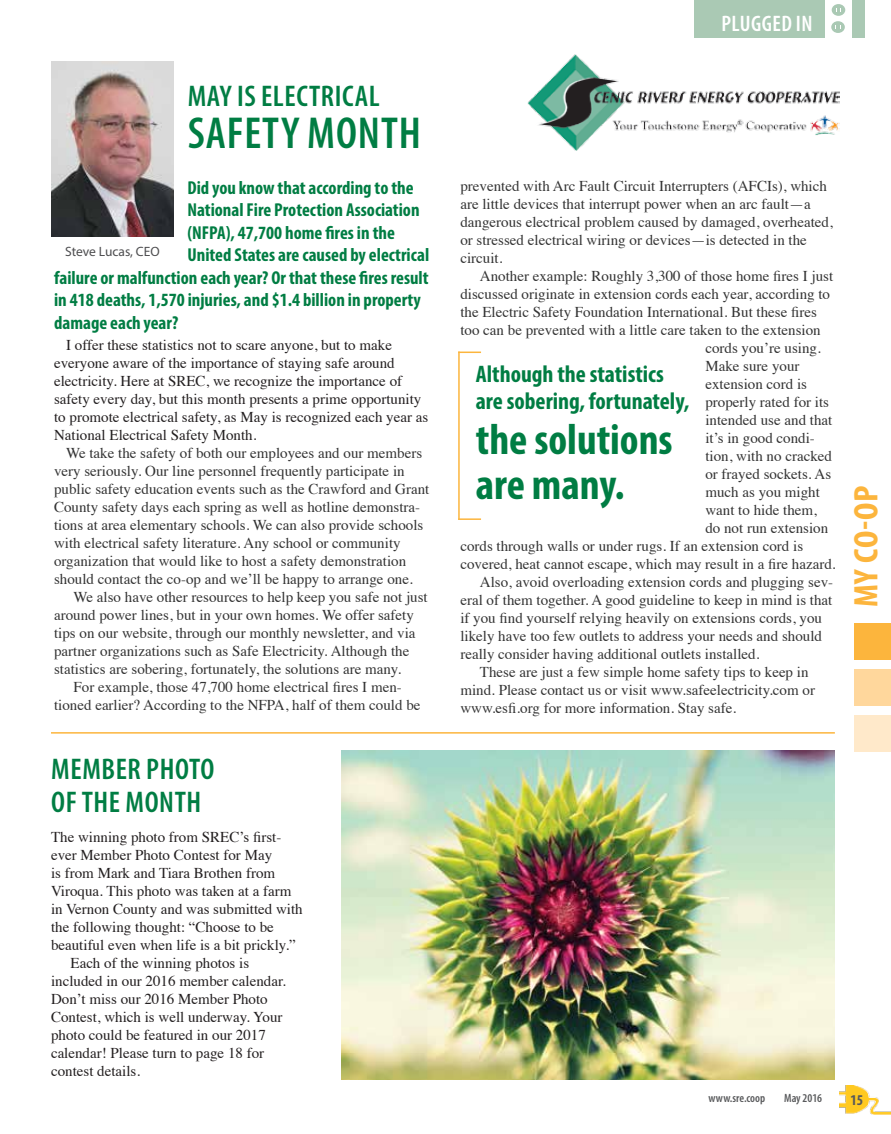
<style>
.page{position:relative;width:891px;height:1134px;background:#fff}
.page>*{position:absolute;margin:0;border:0;box-sizing:border-box;transform-origin:0 0}
.t1{font:600 condensed 45px "Myriad Pro";letter-spacing:.02em;color:#007d43}
.t2{font:700 condensed 43.5px/45px "Myriad Pro";color:#007d43}
.t3{font:700 condensed 34.2px "Myriad Pro";color:#fcb53d;scale:1.05 1}
.t4{font:600 condensed 30px/33px "Myriad Pro";letter-spacing:.02em;color:#007d43}
.t5{font:700 condensed 24px/27px "Myriad Pro";color:#007d43}
.t6{font:600 condensed 22.5px "Myriad Pro";letter-spacing:.02em;color:#fff}
.t7{font:700 condensed 18.75px "Myriad Pro";color:#007d43}
.t8{font:15px/18px "Times";color:#333}
.t9{font:15px/18px "Times";color:#231f20}
.t10{font:700 condensed 15px "Myriad Pro";color:#58595b}
.t11{font:13.5px "Myriad Pro";color:#4d4d4f}
.t12{font:600 condensed 12px "Myriad Pro";color:#58595b}
</style>
<div class="page">
<img style="left:839px;top:1085px;width:52px;height:30px">
<div style="left:694px;top:0;width:170px;height:37px;background:#aac9b4"></div>
<div style="left:825px;top:0;width:27px;height:38px;background:#fff"></div>
<div style="left:832px;top:4px;width:13px;height:12px;background:#aac9b4;border-radius:50%"></div>
<div style="left:831px;top:21px;width:14px;height:12px;background:#aac9b4;border-radius:50%"></div>
<div style="left:854px;top:623px;width:37px;height:37px;background:#fcb53d"></div>
<div style="left:854px;top:669px;width:37px;height:37px;background:#ffd79c"></div>
<div style="left:854px;top:715px;width:37px;height:37px;background:#ffe9ca"></div>
<img style="left:51px;top:61px;width:123px;height:175px">
<img style="left:528px;top:54px;width:311px;height:97px">
<hr style="left:51px;top:732px;width:784px;height:2px;background:#fcb53d">
<hr style="left:458px;top:352px;width:2px;height:168px;background:#fcb53d">
<svg style="left:460px;top:352px;width:21px;height:1px"></svg>
<hr style="left:458px;top:518px;width:23px;height:2px;background:#fcb53d">
<img style="left:341px;top:751px;width:494px;height:329px">
<h3 class="t4" style="left:188px;top:79px;width:193px">MAY IS ELECTRICAL</h3>
<h1 class="t1" style="left:188px;top:105px;width:235px">SAFETY MONTH</h1>
<p class="t7" style="left:187px;top:176px;width:228px">Did you know that according to the</p>
<p class="t7" style="left:187px;top:198px;width:234px">National Fire Protection Association</p>
<p class="t7" style="left:187px;top:221px;width:209px">(NFPA), 47,700 home fires in the</p>
<p class="t7" style="left:187px;top:243px;width:243px">United States are caused by electrical</p>
<p class="t7" style="left:54px;top:266px;width:376px">failure or malfunction each year? Or that these fires result</p>
<p class="t7" style="left:54px;top:288px;width:368px">in 418 deaths, 1,570 injuries, and $1.4 billion in property</p>
<p class="t7" style="left:54px;top:311px;width:126px">damage each year?</p>
<p class="t9" style="left:54px;top:335px;width:376px;text-indent:12px">I offer these statistics not to scare anyone, but to make everyone aware of the importance of staying safe around electricity. Here at SREC, we recognize the importance of safety every day, but this month presents a prime opportunity to promote electrical safety, as May is recognized each year as National Electrical Safety Month.</p>
<p class="t8" style="left:54px;top:443px;width:377px;text-indent:12px">We take the safety of both our employees and our members very seriously. Our line personnel frequently participate in public safety education events such as the Crawford and Grant County safety days each spring as well as hotline demonstra&shy;tions at area elementary schools. We can also provide schools with electrical safety literature. Any school or community organization that would like to host a safety demonstration should contact the co-op and we’ll be happy to arrange one.</p>
<p class="t8" style="left:74px;top:587px;width:356px">We also have other resources to help keep you safe not just</p>
<p class="t8" style="left:54px;top:605px;width:361px">around power lines, but in your own homes. We offer safety</p>
<p class="t8" style="left:54px;top:623px;width:363px">tips on our website, through our monthly newsletter, and via</p>
<p class="t8" style="left:54px;top:641px;width:357px">partner organizations such as Safe Electricity. Although the</p>
<p class="t8" style="left:54px;top:659px;width:349px">statistics are sobering, fortunately, the solutions are many.</p>
<p class="t8" style="left:74px;top:677px;width:330px">For example, those 47,700 home electrical fires I men-</p>
<p class="t8" style="left:54px;top:695px;width:368px">tioned earlier? According to the NFPA, half of them could be</p>
<p class="t11" style="left:65px;top:243px;width:96px">Steve Lucas, CEO</p>
<h3 class="t4" style="left:51px;top:752px;width:165px">MEMBER PHOTO<br>OF THE MONTH</h3>
<p class="t9" style="left:51px;top:826px;width:232px">The winning photo from SREC’s first-</p>
<p class="t9" style="left:51px;top:844px;width:223px">ever Member Photo Contest for May</p>
<p class="t9" style="left:51px;top:862px;width:226px">is from Mark and Tiara Brothen from</p>
<p class="t9" style="left:51px;top:880px;width:242px">Viroqua. This photo was taken at a farm</p>
<p class="t9" style="left:51px;top:898px;width:253px">in Vernon County and was submitted with</p>
<p class="t9" style="left:51px;top:916px;width:224px">the following thought: “Choose to be</p>
<p class="t9" style="left:51px;top:934px;width:246px">beautiful even when life is a bit prickly.”</p>
<p class="t9" style="left:71px;top:952px;width:180px">Each of the winning photos is</p>
<p class="t9" style="left:51px;top:970px;width:236px">included in our 2016 member calendar.</p>
<p class="t9" style="left:51px;top:988px;width:218px">Don’t miss our 2016 Member Photo</p>
<p class="t9" style="left:51px;top:1006px;width:233px">Contest, which is well underway. Your</p>
<p class="t9" style="left:51px;top:1024px;width:216px">photo could be featured in our 2017</p>
<p class="t9" style="left:51px;top:1042px;width:215px">calendar! Please turn to page 18 for</p>
<p class="t9" style="left:51px;top:1060px;width:91px">contest details.</p>
<h3 class="t6" style="left:722px;top:9px;width:93px">PLUGGED IN</h3>
<p class="t8" style="left:460px;top:176px;width:374px">prevented with Arc Fault Circuit Interrupters (AFCIs), which are little devices that interrupt power when an arc fault—a dangerous electrical problem caused by damaged, overheated, or stressed electrical wiring or devices—is detected in the circuit.</p>
<p class="t8" style="left:480px;top:266px;width:355px">Another example: Roughly 3,300 of those home fires I just</p>
<p class="t8" style="left:460px;top:284px;width:371px">discussed originate in extension cords each year, according to</p>
<p class="t8" style="left:460px;top:302px;width:358px">the Electric Safety Foundation International. But these fires</p>
<p class="t8" style="left:460px;top:320px;width:362px">too can be prevented with a little care taken to the extension</p>
<p class="t8" style="left:705px;top:338px;width:117px">cords you’re using.</p>
<p class="t8" style="left:705px;top:356px;width:96px">Make sure your</p>
<p class="t8" style="left:705px;top:374px;width:103px">extension cord is</p>
<p class="t8" style="left:705px;top:392px;width:125px">properly rated for its</p>
<p class="t8" style="left:705px;top:410px;width:129px">intended use and that</p>
<p class="t8" style="left:705px;top:428px;width:111px">it’s in good condi-</p>
<p class="t8" style="left:705px;top:446px;width:128px">tion, with no cracked</p>
<p class="t8" style="left:705px;top:464px;width:127px">or frayed sockets. As</p>
<p class="t8" style="left:705px;top:482px;width:116px">much as you might</p>
<p class="t8" style="left:705px;top:500px;width:113px">want to hide them,</p>
<p class="t8" style="left:705px;top:518px;width:124px">do not run extension</p>
<p class="t8" style="left:460px;top:536px;width:344px">cords through walls or under rugs. If an extension cord is</p>
<p class="t8" style="left:460px;top:554px;width:377px">covered, heat cannot escape, which may result in a fire hazard.</p>
<p class="t8" style="left:480px;top:572px;width:355px">Also, avoid overloading extension cords and plugging sev-</p>
<p class="t8" style="left:460px;top:590px;width:374px">eral of them together. A good guideline to keep in mind is that</p>
<p class="t8" style="left:460px;top:608px;width:363px">if you find yourself relying heavily on extensions cords, you</p>
<p class="t8" style="left:460px;top:626px;width:363px">likely have too few outlets to address your needs and should</p>
<p class="t8" style="left:460px;top:644px;width:301px">really consider having additional outlets installed.</p>
<p class="t8" style="left:480px;top:662px;width:330px">These are just a few simple home safety tips to keep in</p>
<p class="t8" style="left:460px;top:680px;width:356px">mind. Please contact us or visit www.safeelectricity.com or</p>
<p class="t8" style="left:460px;top:698px;width:277px">www.esfi.org for more information. Stay safe.</p>
<h3 class="t5" style="left:476px;top:360px;width:215px">Although the statistics are sobering, fortunately,</h3>
<h2 class="t2" style="left:476px;top:416px;width:198px">the solutions are many.</h2>
<h3 class="t3" style="left:845px;top:607px;width:117px;rotate:-90deg">MY CO-OP</h3>
<p class="t12" style="left:709px;top:1091px;width:58px">www.sre.coop</p>
<p class="t12" style="left:784px;top:1091px;width:40px">May 2016</p>
<p class="t10" style="left:850px;top:1090px;width:14px">15</p>
</div>
